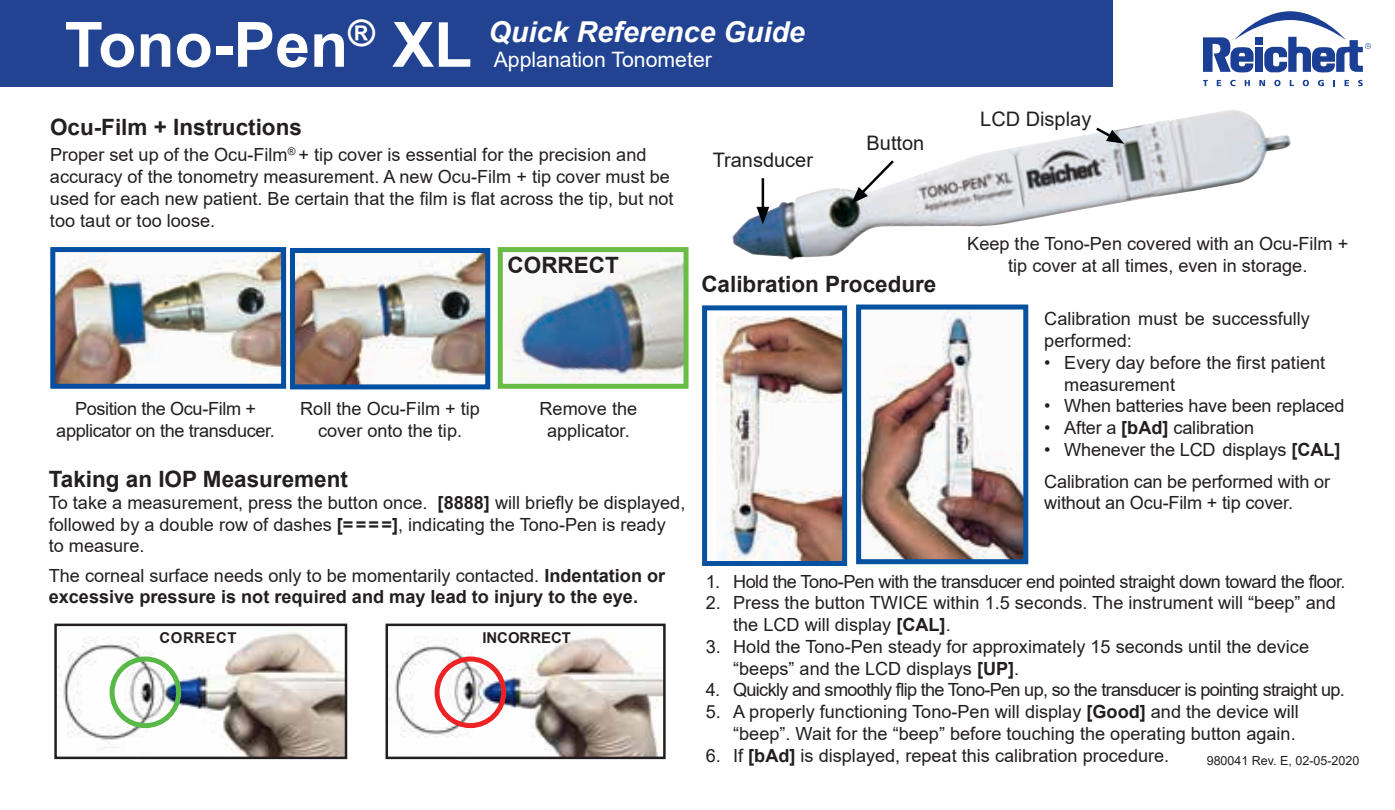
<style>
.page{position:relative;width:1395px;height:810px;background:#fff}
.page>*{position:absolute;margin:0;border:0;box-sizing:border-box;transform-origin:0 0}
.t1{font:700 62.5px "Arial";color:#fff}
.t2{font:italic 700 28.75px "Arial";color:#fff}
.t3{font:700 22.5px "Arial";color:#231f20}
.t4{font:21.25px "Arial";color:#fff}
.t5{font:20px "Arial";color:#231f20}
.t6{font:18px/21.8px "Arial";color:#231f20}
.t7{font:700 18px/21.8px "Arial";color:#231f20}
.t8{font:18px "Arial";letter-spacing:-.04em;color:#231f20}
.t9{font:18px "Arial";letter-spacing:-.03em;color:#231f20}
.t10{font:18px/21.8px "Arial";letter-spacing:-.02em;color:#231f20;text-align:center}
.t11{font:700 15px "Arial";color:#231f20}
.t12{font:700 15px "Arial";letter-spacing:.035em;color:#231f20}
.t13{font:12.5px "Arial";color:#231f20}
.s1{font-weight:700}
.s2{font-weight:400}
</style>
<div class="page">
<svg style="left:1203px;top:80px;width:5px;height:6px"></svg>
<svg style="left:1217px;top:80px;width:4px;height:6px"></svg>
<svg style="left:1230px;top:80px;width:6px;height:6px"></svg>
<svg style="left:1245px;top:80px;width:5px;height:6px"></svg>
<svg style="left:1259px;top:80px;width:6px;height:6px"></svg>
<div style="left:1274px;top:80px;width:7px;height:6px;background:#1b3f94;border-radius:50%"></div>
<svg style="left:1276px;top:81px;width:3px;height:4px"></svg>
<svg style="left:1290px;top:80px;width:4px;height:6px"></svg>
<svg style="left:1303px;top:80px;width:6px;height:6px"></svg>
<svg style="left:1318px;top:80px;width:6px;height:6px"></svg>
<svg style="left:1333px;top:80px;width:2px;height:6px"></svg>
<svg style="left:1345px;top:80px;width:4px;height:6px"></svg>
<svg style="left:1358px;top:80px;width:5px;height:6px"></svg>
<svg style="left:1203px;top:11px;width:168px;height:62px"></svg>
<div style="left:0;top:0;width:1113px;height:86px;background:#224292"></div>
<img style="left:732px;top:110px;width:559px;height:150px">
<hr style="left:762px;top:178px;width:2px;height:33px;background:#010203">
<svg style="left:757px;top:207px;width:12px;height:17px"></svg>
<svg style="left:851px;top:158px;width:46px;height:46px"></svg>
<svg style="left:1093px;top:125px;width:31px;height:19px"></svg>
<img style="left:716px;top:316px;width:125px;height:244px">
<div style="left:702px;top:305px;width:145px;height:261px;border:5px solid #0651a0"></div>
<img style="left:862px;top:311px;width:160px;height:247px">
<div style="left:856px;top:305px;width:172px;height:259px;border:5px solid #0651a0"></div>
<img style="left:56px;top:253px;width:224px;height:130px">
<div style="left:50px;top:247px;width:236px;height:142px;border:5px solid #014fa2"></div>
<img style="left:296px;top:254px;width:188px;height:129px">
<div style="left:290px;top:248px;width:200px;height:141px;border:5px solid #014fa2"></div>
<img style="left:504px;top:257px;width:179px;height:126px">
<div style="left:498px;top:247px;width:191px;height:142px;border:5px solid #69bd45"></div>
<img style="left:389px;top:637px;width:274px;height:119px">
<div style="left:386px;top:624px;width:280px;height:135px;border:2px solid #231f20"></div>
<img style="left:57px;top:632px;width:287px;height:124px">
<div style="left:54px;top:624px;width:293px;height:135px;border:2px solid #231f20"></div>
<div style="left:110px;top:657px;width:71px;height:71px;border:5px solid #58b947;border-radius:50%"></div>
<div style="left:435px;top:657px;width:71px;height:71px;border:5px solid #ed2224;border-radius:50%"></div>
<h1 class="t1" style="left:65px;top:1px;width:409px">Tono-Pen<sup>®</sup> XL</h1>
<p class="t3" style="left:50px;top:111px;width:253px">Ocu-Film + Instructions</p>
<h2 class="t2" style="left:489px;top:13px;width:318px">Quick Reference Guide</h2>
<p class="t4" style="left:494px;top:45px;width:220px">Applanation Tonometer</p>
<p class="t6" style="left:50px;top:144px;width:625px">Proper set up of the Ocu-Film<sup>®</sup> + tip cover is essential for the precision and accuracy of the tonometry measurement. A new Ocu-Film + tip cover must be used for each new patient. Be certain that the film is flat across the tip, but not too taut or too loose.</p>
<p class="t5" style="left:713px;top:147px;width:102px">Transducer</p>
<p class="t5" style="left:867px;top:130px;width:59px">Button</p>
<p class="t3" style="left:508px;top:250px;width:113px">CORRECT</p>
<p class="t3" style="left:701px;top:268px;width:237px">Calibration Procedure</p>
<p class="t5" style="left:980px;top:106px;width:113px">LCD Display</p>
<p class="t6" style="left:967px;top:233px;width:382px;text-align:center">Keep the Tono-Pen covered with an Ocu-Film + tip cover at all times, even in storage.</p>
<p class="t10" style="left:56px;top:398px;width:220px">Position the Ocu-Film + applicator on the transducer.</p>
<p class="t6" style="left:300px;top:398px;width:181px;text-align:center">Roll the Ocu-Film + tip cover onto the tip.</p>
<p class="t6" style="left:540px;top:398px;width:99px;text-align:center">Remove the applicator.</p>
<p class="t3" style="left:49px;top:463px;width:301px">Taking an IOP Measurement</p>
<p class="t6" style="left:49px;top:492px;width:638px">To take a measurement, press the button once. <span class="s1">[8888]</span> will briefly be displayed, followed by a double row of dashes <span class="s1">[====]</span>, indicating the Tono-Pen is ready<br>to measure.</p>
<p class="t7" style="left:49px;top:565px;width:618px"><span class="s2">The corneal surface needs only to be momentarily contacted.</span> Indentation or excessive pressure is not required and may lead to injury to the eye.</p>
<p class="t12" style="left:160px;top:627px;width:78px">CORRECT</p>
<p class="t11" style="left:482px;top:627px;width:90px">INCORRECT</p>
<p class="t6" style="left:1044px;top:308px;width:267px">Calibration must be successfully performed:</p>
<p class="t6" style="left:1064px;top:352px;width:262px;text-indent:-20px">• Every day before the first patient measurement</p>
<p class="t6" style="left:1044px;top:395px;width:302px">• When batteries have been replaced</p>
<p class="t6" style="left:1044px;top:417px;width:211px">• After a <span class="s1">[bAd]</span> calibration</p>
<p class="t6" style="left:1044px;top:434px;width:298px;line-height:31.8px">• Whenever the LCD displays <span class="s1">[CAL]<br></span>Calibration can be performed with or</p>
<p class="t6" style="left:1044px;top:492px;width:250px">without an Ocu-Film + tip cover.</p>
<p class="t9" style="left:706px;top:569px;width:641px">1. Hold the Tono-Pen with the transducer end pointed straight down toward the floor.</p>
<p class="t6" style="left:733px;top:592px;width:604px;text-indent:-27px">2. Press the button TWICE within 1.5 seconds. The instrument will “beep” and the LCD will display <span class="s1">[CAL]</span>.</p>
<p class="t6" style="left:733px;top:636px;width:577px;text-indent:-27px">3. Hold the Tono-Pen steady for approximately 15 seconds until the device “beeps” and the LCD displays <span class="s1">[UP]</span>.</p>
<p class="t8" style="left:706px;top:678px;width:641px">4. Quickly and smoothly flip the Tono-Pen up, so the transducer is pointing straight up.</p>
<p class="t6" style="left:706px;top:701px;width:595px;text-align:right">5. A properly functioning Tono-Pen will display <span class="s1">[Good]</span> and the device will “beep”. Wait for the “beep” before touching the operating button again.</p>
<p class="t6" style="left:706px;top:744px;width:465px">6. If <span class="s1">[bAd]</span> is displayed, repeat this calibration procedure.</p>
<p class="t13" style="left:1207px;top:752px;width:154px">980041 Rev. E, 02-05-2020</p>
</div>
